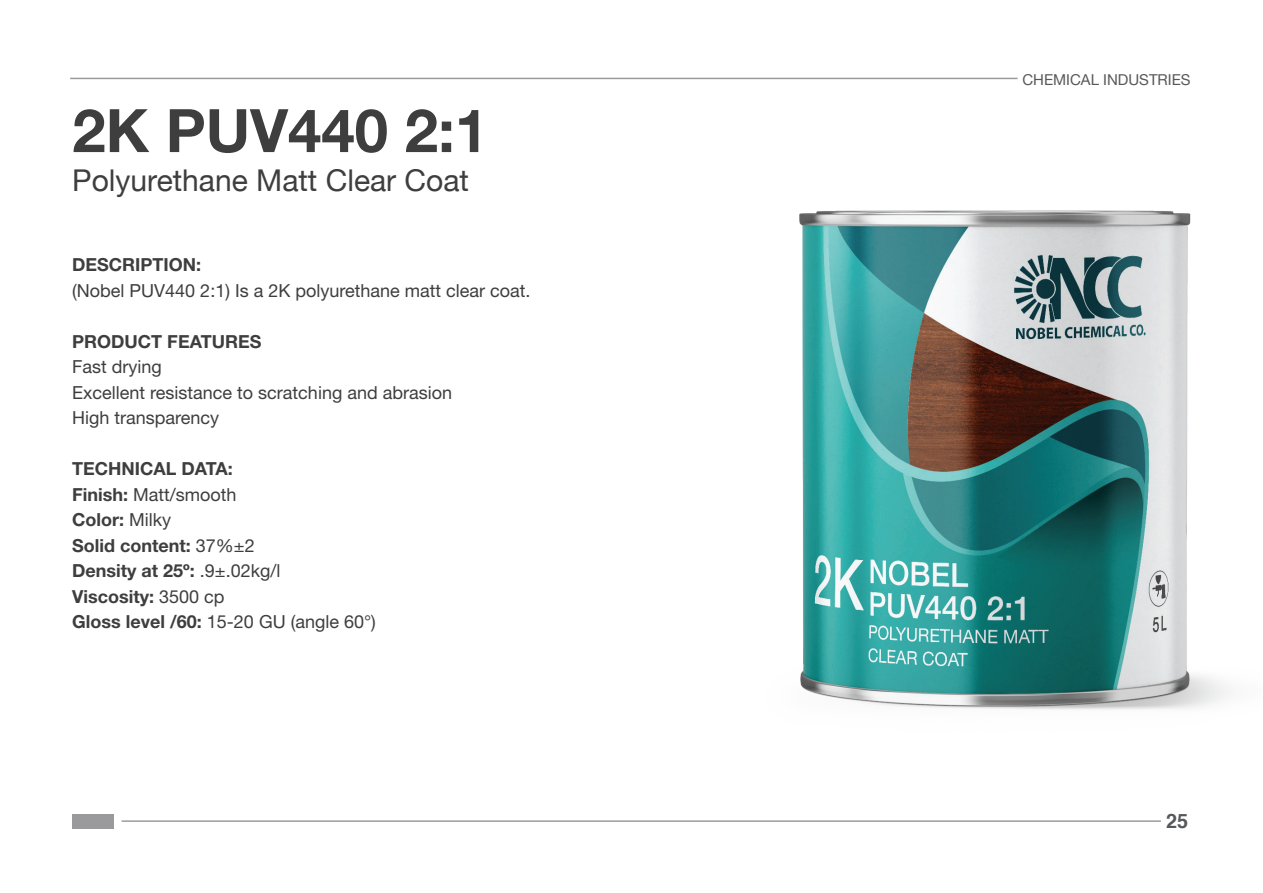
<style>
.page{position:relative;width:1263px;height:893px;background:#fff}
.page>*{position:absolute;margin:0;border:0;box-sizing:border-box;transform-origin:0 0}
.t1{font:700 60px "Helvetica Neue";color:#3e3e3f}
.t2{font:30px "Helvetica Neue";color:#3e3e3f}
.t3{font:700 19.8px "Helvetica";color:#57585a}
.t4{font:700 18px/25.5px "Helvetica Neue LT Std";color:#3e3e3f}
.t5{font:18px/25.5px "Helvetica Neue LT Std";color:#3e3e3f}
.t6{font:15px "Helvetica Neue";color:#57585a}
.s1{font-weight:400}
</style>
<div class="page">
<div style="left:72px;top:814px;width:42px;height:14px;background:#9a9a9c"></div>
<hr style="left:122px;top:820px;width:1039px;height:2px;background:#57585a">
<hr style="left:70px;top:78px;width:947px;height:1px;background:#57585a">
<img style="left:799px;top:210px;width:431px;height:500px">
<h1 class="t1" style="left:72px;top:84px;width:417px">2K PUV440 2:1</h1>
<h2 class="t2" style="left:72px;top:159px;width:398px">Polyurethane Matt Clear Coat</h2>
<p class="t4" style="left:72px;top:252px;width:130px">DESCRIPTION:</p>
<p class="t5" style="left:72px;top:277px;width:460px">(Nobel PUV440 2:1) Is a 2K polyurethane matt clear coat.</p>
<p class="t4" style="left:72px;top:328px;width:191px">PRODUCT FEATURES</p>
<p class="t5" style="left:72px;top:354px;width:381px">Fast drying<br>Excellent resistance to scratching and abrasion<br>High transparency</p>
<p class="t4" style="left:72px;top:456px;width:305px">TECHNICAL DATA:<br>Finish: <span class="s1">Matt/smooth<br></span>Color: <span class="s1">Milky<br></span>Solid content: <span class="s1">37%±2<br></span>Density at 25º: <span class="s1">.9±.02kg/l<br></span>Viscosity: <span class="s1">3500 cp<br></span>Gloss level /60: <span class="s1">15-20 GU (angle 60°)</span></p>
<p class="t6" style="left:1022px;top:69px;width:170px">CHEMICAL INDUSTRIES</p>
<p class="t3" style="left:1166px;top:805px;width:24px">25</p>
</div>
